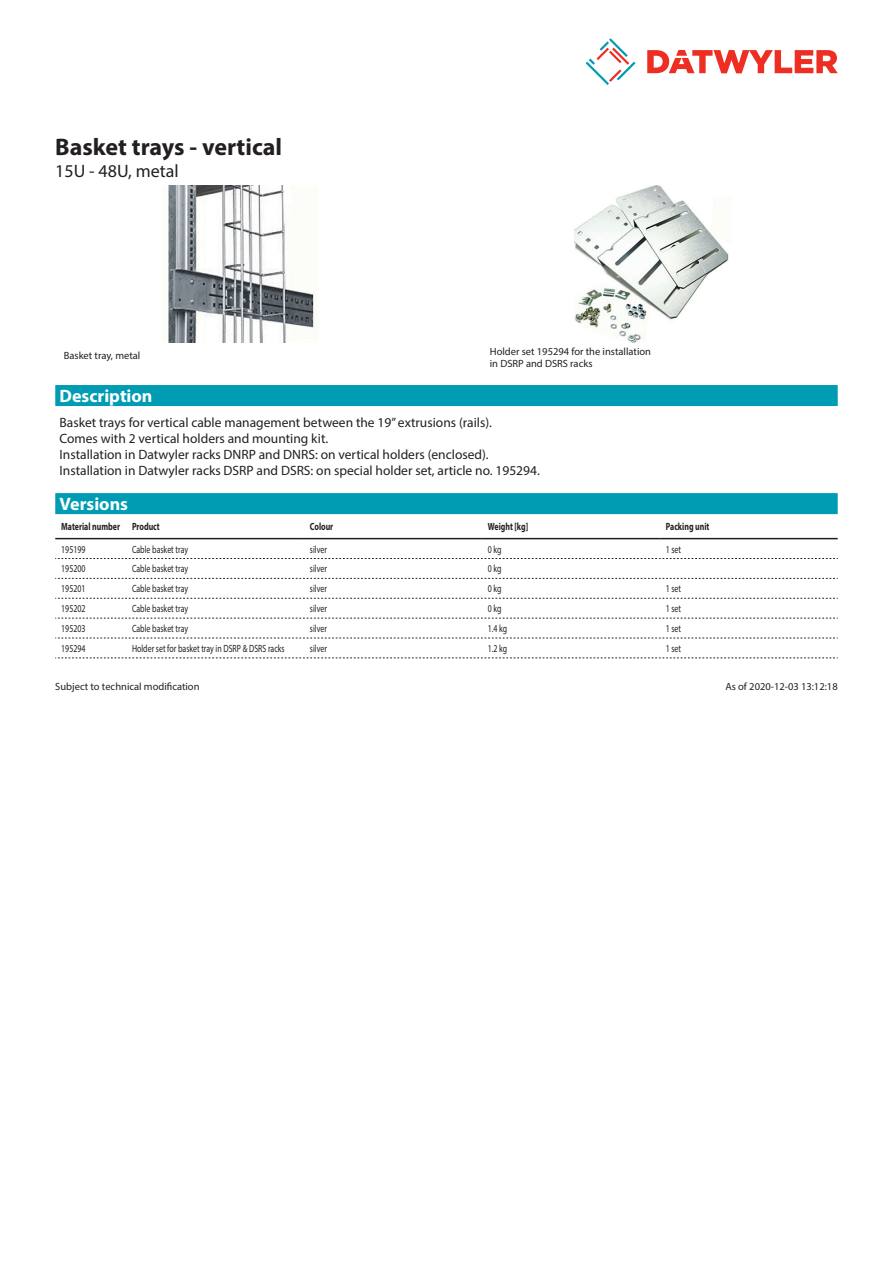
<style>
.page{position:relative;width:893px;height:1263px;background:#fff}
.page>*{position:absolute;margin:0;border:0;box-sizing:border-box;transform-origin:0 0}
.Product_Head{font:700 24px "Myriad Pro";color:#231f20}
.Standard_Head_Proper{font:700 18px "Myriad Pro";color:#fff}
.SubHead{font:18px "Myriad Pro";color:#231f20}
.Standard_text{font:13.5px/16.2px "Myriad Pro";color:#231f20}
.myriadlight{font:10.5px "Myriad Pro";color:#231f20;scale:.75 1}
.imagetext{font:10.5px/12.6px "Myriad Pro";color:#231f20}
.Footnote{font:10.5px "Myriad Pro";color:#231f20}
.myriadbold{font:700 10.5px "Myriad Pro";color:#231f20;scale:.75 1}
</style>
<div class="page">
<svg style="left:586px;top:38px;width:49px;height:47px"></svg>
<svg style="left:647px;top:50px;width:191px;height:23px"></svg>
<img style="left:168px;top:185px;width:147px;height:158px">
<img style="left:575px;top:185px;width:154px;height:158px">
<div style="left:55px;top:493px;width:783px;height:21px;background:#009cb3"></div>
<hr style="left:55px;top:538px;width:71px;height:1px;background:#231f20">
<hr style="left:126px;top:538px;width:178px;height:1px;background:#231f20">
<hr style="left:304px;top:538px;width:178px;height:1px;background:#231f20">
<hr style="left:482px;top:538px;width:178px;height:1px;background:#231f20">
<hr style="left:660px;top:538px;width:178px;height:1px;background:#231f20">
<svg style="left:55px;top:558px;width:783px;height:1px"></svg>
<svg style="left:55px;top:578px;width:783px;height:1px"></svg>
<svg style="left:55px;top:598px;width:783px;height:1px"></svg>
<svg style="left:55px;top:618px;width:783px;height:1px"></svg>
<svg style="left:55px;top:638px;width:783px;height:1px"></svg>
<svg style="left:55px;top:658px;width:783px;height:1px"></svg>
<div style="left:55px;top:385px;width:783px;height:21px;background:#009cb3"></div>
<p class="Product_Head" style="left:55px;top:131px;width:228px">Basket trays - vertical</p>
<p class="SubHead" style="left:55px;top:160px;width:125px">15U - 48U, metal</p>
<p class="imagetext" style="left:64px;top:349px;width:78px">Basket tray, metal</p>
<p class="imagetext" style="left:490px;top:345px;width:163px">Holder set 195294 for the installation in DSRP and DSRS racks</p>
<p class="Standard_Head_Proper" style="left:60px;top:384px;width:94px">Description</p>
<p class="Standard_text" style="left:60px;top:414px;width:482px">Basket trays for vertical cable management between the 19” extrusions (rails).<br>Comes with 2 vertical holders and mounting kit.<br>Installation in Datwyler racks DNRP and DNRS: on vertical holders (enclosed).<br>Installation in Datwyler racks DSRP and DSRS: on special holder set, article no. 195294.</p>
<p class="Standard_Head_Proper" style="left:60px;top:492px;width:70px">Versions</p>
<p class="myriadbold" style="left:61px;top:520px;width:80px">Material number</p>
<p class="myriadbold" style="left:132px;top:520px;width:39px">Product</p>
<p class="myriadbold" style="left:310px;top:520px;width:33px">Colour</p>
<p class="myriadbold" style="left:488px;top:520px;width:55px">Weight [kg]</p>
<p class="myriadbold" style="left:666px;top:520px;width:60px">Packing unit</p>
<p class="myriadlight" style="left:61px;top:542px;width:34px">195199</p>
<p class="myriadlight" style="left:132px;top:542px;width:76px">Cable basket tray</p>
<p class="myriadlight" style="left:310px;top:542px;width:24px">silver</p>
<p class="myriadlight" style="left:488px;top:542px;width:20px">0 kg</p>
<p class="myriadlight" style="left:666px;top:542px;width:22px">1 set</p>
<p class="myriadlight" style="left:61px;top:562px;width:34px">195200</p>
<p class="myriadlight" style="left:132px;top:562px;width:76px">Cable basket tray</p>
<p class="myriadlight" style="left:310px;top:562px;width:24px">silver</p>
<p class="myriadlight" style="left:488px;top:562px;width:20px">0 kg</p>
<p class="myriadlight" style="left:61px;top:582px;width:34px">195201</p>
<p class="myriadlight" style="left:132px;top:582px;width:76px">Cable basket tray</p>
<p class="myriadlight" style="left:310px;top:582px;width:24px">silver</p>
<p class="myriadlight" style="left:488px;top:582px;width:20px">0 kg</p>
<p class="myriadlight" style="left:666px;top:582px;width:22px">1 set</p>
<p class="myriadlight" style="left:61px;top:602px;width:34px">195202</p>
<p class="myriadlight" style="left:132px;top:602px;width:76px">Cable basket tray</p>
<p class="myriadlight" style="left:310px;top:602px;width:24px">silver</p>
<p class="myriadlight" style="left:488px;top:602px;width:20px">0 kg</p>
<p class="myriadlight" style="left:666px;top:602px;width:22px">1 set</p>
<p class="myriadlight" style="left:61px;top:622px;width:34px">195203</p>
<p class="myriadlight" style="left:132px;top:622px;width:76px">Cable basket tray</p>
<p class="myriadlight" style="left:310px;top:622px;width:24px">silver</p>
<p class="myriadlight" style="left:488px;top:622px;width:27px">1.4 kg</p>
<p class="myriadlight" style="left:666px;top:622px;width:22px">1 set</p>
<p class="myriadlight" style="left:61px;top:642px;width:34px">195294</p>
<p class="myriadlight" style="left:132px;top:642px;width:205px">Holder set for basket tray in DSRP &amp; DSRS racks</p>
<p class="myriadlight" style="left:310px;top:642px;width:24px">silver</p>
<p class="myriadlight" style="left:488px;top:642px;width:27px">1.2 kg</p>
<p class="myriadlight" style="left:666px;top:642px;width:22px">1 set</p>
<p class="Footnote" style="left:55px;top:680px;width:146px">Subject to technical modification</p>
<p class="Footnote" style="left:725px;top:680px;width:114px">As of 2020-12-03 13:12:18</p>
</div>
